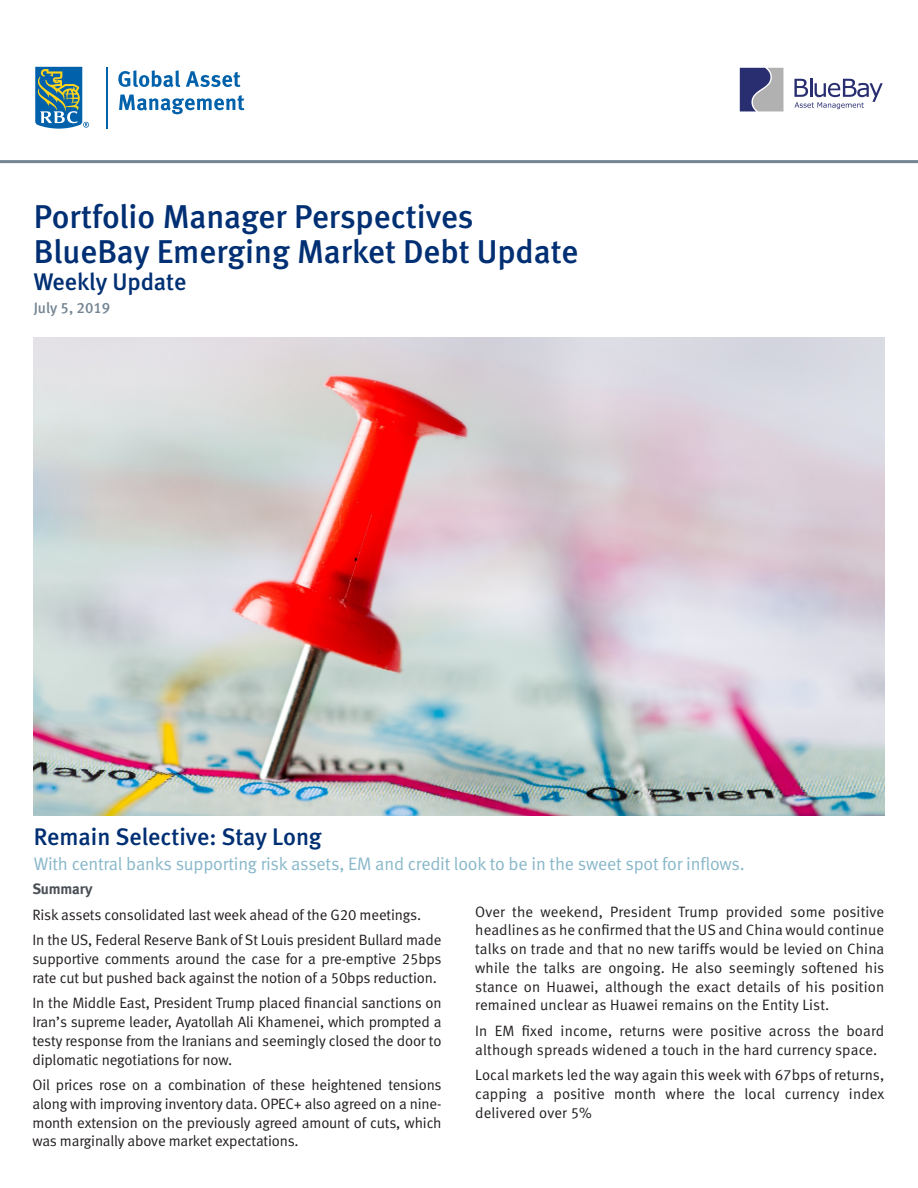
<style>
.page{position:relative;width:918px;height:1188px;background:#fff}
.page>*{position:absolute;margin:0;border:0;box-sizing:border-box;transform-origin:0 0}
.t1{font:33px "Meta Medium LF";color:#002f73}
.t2{font:24px "Meta Medium LF";color:#002f73}
.t3{font:18px "Meta Normal LF";letter-spacing:-.01em;color:#89b8ca}
.t4{font:15px/18.8px "Meta Normal LF";letter-spacing:-.01em;color:#231f20;text-align:justify}
.t5{font:15px/18.8px "Meta Normal LF";letter-spacing:.01em;color:#231f20}
.t6{font:15px "Meta Medium LF";color:#748593}
.t7{font:15px "Meta Bold LF";letter-spacing:-.01em;color:#4a4f55}
</style>
<div class="page">
<svg style="left:35px;top:67px;width:54px;height:62px"></svg>
<hr style="left:106px;top:67px;width:1px;height:62px;background:#0161aa">
<svg style="left:118px;top:70px;width:62px;height:17px"></svg>
<svg style="left:186px;top:71px;width:54px;height:16px"></svg>
<svg style="left:119px;top:95px;width:125px;height:19px"></svg>
<hr style="left:0;top:160px;width:918px;height:3px;background:#748593">
<svg style="left:794px;top:78px;width:89px;height:31px"></svg>
<svg style="left:740px;top:68px;width:43px;height:43px;background:#727494"></svg>
<img style="left:34px;top:337px;width:850px;height:478px">
<p class="t1" style="left:34px;top:198px;width:441px">Portfolio Manager Perspectives</p>
<p class="t1" style="left:34px;top:232px;width:546px">BlueBay Emerging Market Debt Update</p>
<p class="t2" style="left:34px;top:268px;width:154px">Weekly Update</p>
<p class="t6" style="left:34px;top:299px;width:78px">July 5, 2019</p>
<p class="t2" style="left:34px;top:823px;width:290px">Remain Selective: Stay Long</p>
<p class="t3" style="left:34px;top:853px;width:713px">With central banks supporting risk assets, EM and credit look to be in the sweet spot for inflows.</p>
<p class="t7" style="left:32px;top:880px;width:62px">Summary</p>
<p class="t4" style="left:32px;top:905px;width:390px">Risk assets consolidated last week ahead of the G20 meetings.</p>
<p class="t4" style="left:32px;top:931px;width:411px">In the US, Federal Reserve Bank of St Louis president Bullard made supportive comments around the case for a pre-emptive 25bps rate cut but pushed back against the notion of a 50bps reduction.</p>
<p class="t4" style="left:32px;top:994px;width:411px">In the Middle East, President Trump placed financial sanctions on Iran’s supreme leader, Ayatollah Ali Khamenei, which prompted a testy response from the Iranians and seemingly closed the door to diplomatic negotiations for now.</p>
<p class="t4" style="left:32px;top:1075px;width:411px">Oil prices rose on a combination of these heightened tensions along with improving inventory data. OPEC+ also agreed on a nine&shy;month extension on the previously agreed amount of cuts, which was marginally above market expectations.</p>
<p class="t4" style="left:475px;top:902px;width:411px">Over the weekend, President Trump provided some positive headlines as he confirmed that the US and China would continue talks on trade and that no new tariffs would be levied on China while the talks are ongoing. He also seemingly softened his stance on Huawei, although the exact details of his position remained unclear as Huawei remains on the Entity List.</p>
<p class="t5" style="left:475px;top:1021px;width:411px">In EM fixed income, returns were positive across the board although spreads widened a touch in the hard currency space.</p>
<p class="t4" style="left:475px;top:1065px;width:411px">Local markets led the way again this week with 67bps of returns, capping a positive month where the local currency index delivered over 5%</p>
</div>
